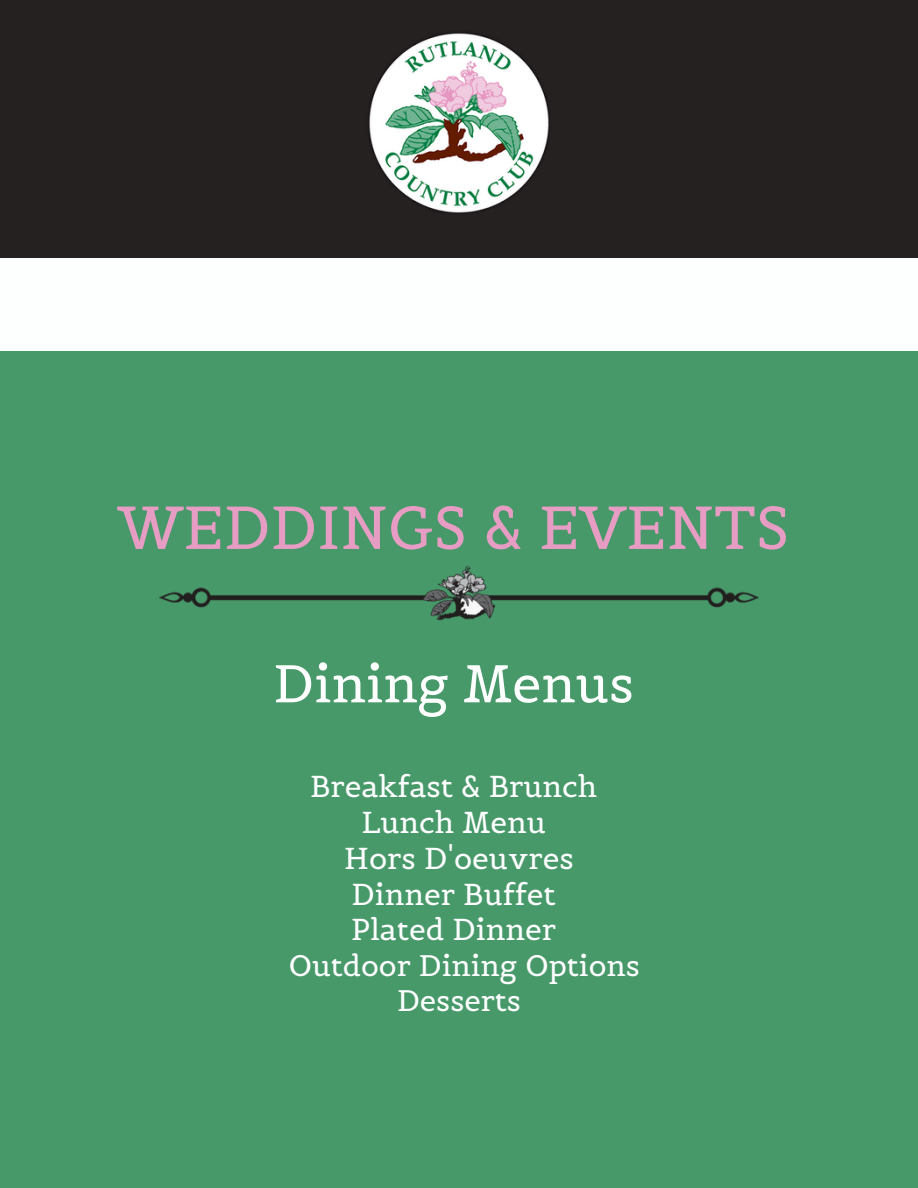
<style>
.page{position:relative;width:918px;height:1188px;background:#48996a}
.page>*{position:absolute;margin:0;border:0;box-sizing:border-box;transform-origin:0 0}
.t1{font:60px "Belgrano";color:#e79cc4}
.t2{font:52.5px "Belgrano";color:#fdfefe}
.t3{font:30px/35.7px "Belgrano";color:#fdfefe}
.t4{font:29.4px "Belgrano";color:#fdfefe}
</style>
<div class="page">
<div style="left:0;top:244px;width:918px;height:106px;background:#fdfefe"></div>
<div style="left:0;top:0;width:918px;height:258px;background:#252121"></div>
<img style="left:369px;top:33px;width:180px;height:180px">
<img style="left:159px;top:565px;width:600px;height:56px">
<h1 class="t1" style="left:118px;top:490px;width:674px">WEDDINGS &amp; EVENTS</h1>
<h2 class="t2" style="left:273px;top:650px;width:362px">Dining Menus</h2>
<p class="t3" style="left:310px;top:769px;width:289px;text-align:center">Breakfast &amp; Brunch<br>Lunch Menu</p>
<p class="t3" style="left:344px;top:841px;width:231px">Hors D'oeuvres<br>Dinner Buffet<br>Plated Dinner</p>
<p class="t4" style="left:289px;top:946px;width:353px">Outdoor Dining Options</p>
<p class="t4" style="left:397px;top:982px;width:125px">Desserts</p>
</div>
